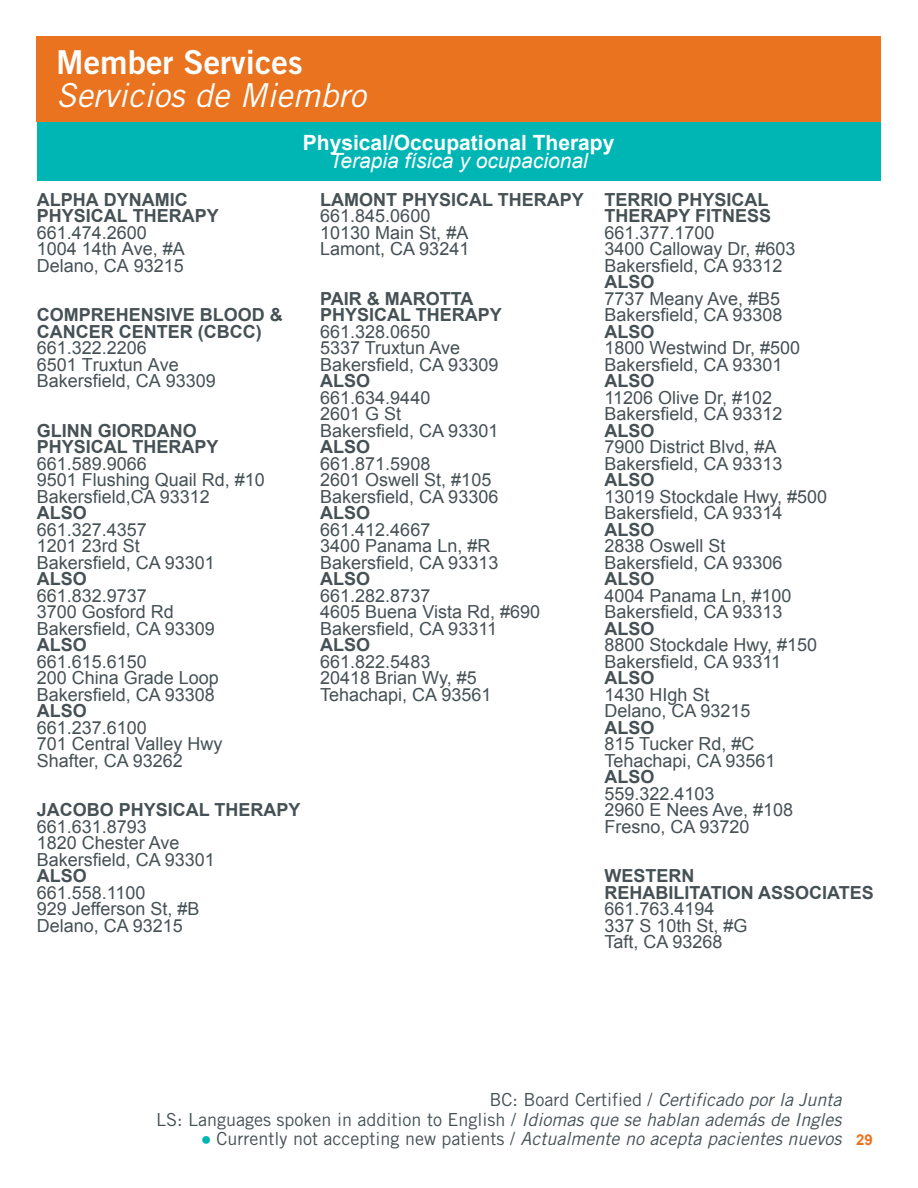
<style>
.page{position:relative;width:918px;height:1188px;background:#fff}
.page>*{position:absolute;margin:0;border:0;box-sizing:border-box;transform-origin:0 0}
.t1{font:italic 33px "Trade Gothic LT Std";color:#fff}
.t2{font:33px "Trade Gothic LT Std Bd 2";color:#fff}
.Body_text{font:700 21px/18px "Arial";color:#fff;text-align:center}
.Body_text-2{font:18px/16.5px "Arial";color:#465155}
.Body_text-3{font:700 18px/16.5px "Arial";color:#465155}
.t3{font:18px/19.5px "Trade Gothic LT Std";color:#465155;text-align:right}
.t4{font:italic 18px "Trade Gothic LT Std";color:#465155}
.Specialists{font:700 18px/16.5px "Arial";color:#465155}
.Specialist_Specialty{font:18px "Arial";color:#465155}
.t5{font:700 15px "Arial";color:#e9731e}
.s1{font-weight:400;font-style:italic}
.s2{font-weight:700}
.s3{font-weight:400}
.s4{font-style:italic}
.s5{font-family:"Arial";font-style:normal;color:#00b6b5}
.s6{font-style:normal}
</style>
<div class="page">
<div style="left:36px;top:36px;width:845px;height:86px;background:#e9731e"></div>
<div style="left:37px;top:122px;width:844px;height:59px;background:#00b6b5"></div>
<p class="t2" style="left:56px;top:42px;width:248px">Member Services</p>
<p class="t1" style="left:56px;top:76px;width:311px">Servicios de Miembro</p>
<p class="Body_text" style="left:303px;top:134px;width:313px">Physical/Occupational Therapy<br><span class="s1">Terapia física y ocupacional</span></p>
<p class="Body_text-3" style="left:37px;top:192px;width:152px">ALPHA DYNAMIC</p>
<p class="Body_text-3" style="left:37px;top:208px;width:184px">PHYSICAL THERAPY</p>
<p class="Body_text-2" style="left:37px;top:224px;width:112px">661.474.2600</p>
<p class="Body_text-2" style="left:37px;top:241px;width:150px">1004 14th Ave, #A</p>
<p class="Body_text-2" style="left:37px;top:257px;width:149px">Delano, CA 93215</p>
<p class="Specialists" style="left:37px;top:307px;width:248px">COMPREHENSIVE BLOOD &amp;<br>CANCER CENTER (CBCC)</p>
<p class="Specialist_Specialty" style="left:37px;top:336px;width:112px">661.322.2206</p>
<p class="Specialist_Specialty" style="left:37px;top:353px;width:144px">6501 Truxtun Ave</p>
<p class="Body_text-2" style="left:37px;top:373px;width:181px">Bakersfield, CA 93309</p>
<p class="Specialists" style="left:37px;top:423px;width:162px">GLINN GIORDANO</p>
<p class="Specialists" style="left:37px;top:439px;width:183px">PHYSICAL THERAPY</p>
<p class="Body_text-2" style="left:37px;top:455px;width:112px">661.589.9066</p>
<p class="Body_text-2" style="left:37px;top:472px;width:230px">9501 Flushing Quail Rd, #10</p>
<p class="Body_text-2" style="left:37px;top:488px;width:175px">Bakersfield,CA 93312</p>
<p class="Body_text-2" style="left:37px;top:505px;width:112px"><span class="s2">ALSO<br></span>661.327.4357</p>
<p class="Body_text-2" style="left:37px;top:538px;width:180px">1201 23rd St<br>Bakersfield, CA 93301</p>
<p class="Body_text-3" style="left:37px;top:571px;width:52px">ALSO</p>
<p class="Body_text-2" style="left:37px;top:587px;width:112px">661.832.9737</p>
<p class="Body_text-2" style="left:37px;top:604px;width:139px">3700 Gosford Rd</p>
<p class="Body_text-2" style="left:37px;top:620px;width:180px">Bakersfield, CA 93309</p>
<p class="Body_text-3" style="left:37px;top:637px;width:52px">ALSO</p>
<p class="Body_text-2" style="left:37px;top:653px;width:112px">661.615.6150</p>
<p class="Body_text-2" style="left:37px;top:670px;width:184px">200 China Grade Loop</p>
<p class="Body_text-2" style="left:37px;top:686px;width:180px">Bakersfield, CA 93308</p>
<p class="Body_text-3" style="left:37px;top:703px;width:52px">ALSO</p>
<p class="Body_text-2" style="left:37px;top:719px;width:112px">661.237.6100</p>
<p class="Body_text-2" style="left:37px;top:736px;width:187px">701 Central Valley Hwy</p>
<p class="Body_text-2" style="left:37px;top:752px;width:148px">Shafter, CA 93262</p>
<p class="Body_text-3" style="left:37px;top:802px;width:265px">JACOBO PHYSICAL THERAPY</p>
<p class="Body_text-2" style="left:37px;top:818px;width:112px">661.631.8793</p>
<p class="Body_text-2" style="left:37px;top:835px;width:144px">1820 Chester Ave</p>
<p class="Body_text-2" style="left:37px;top:851px;width:180px">Bakersfield, CA 93301</p>
<p class="Body_text-3" style="left:37px;top:868px;width:52px">ALSO</p>
<p class="Body_text-2" style="left:37px;top:884px;width:110px">661.558.1100</p>
<p class="Body_text-2" style="left:37px;top:901px;width:164px">929 Jefferson St, #B</p>
<p class="Body_text-2" style="left:37px;top:917px;width:148px">Delano, CA 93215</p>
<p class="Body_text-3" style="left:320px;top:192px;width:265px">LAMONT PHYSICAL THERAPY</p>
<p class="Body_text-2" style="left:320px;top:208px;width:112px">661.845.0600</p>
<p class="Body_text-2" style="left:320px;top:224px;width:150px">10130 Main St, #A</p>
<p class="Body_text-2" style="left:320px;top:241px;width:151px">Lamont, CA 93241</p>
<p class="Body_text-3" style="left:320px;top:291px;width:155px">PAIR &amp; MAROTTA</p>
<p class="Body_text-3" style="left:320px;top:307px;width:183px">PHYSICAL THERAPY</p>
<p class="Body_text-2" style="left:320px;top:323px;width:112px">661.328.0650</p>
<p class="Body_text-2" style="left:320px;top:340px;width:141px">5337 Truxtun Ave</p>
<p class="Body_text-2" style="left:320px;top:356px;width:180px">Bakersfield, CA 93309</p>
<p class="Body_text-3" style="left:320px;top:373px;width:52px">ALSO</p>
<p class="Body_text-2" style="left:320px;top:389px;width:112px">661.634.9440</p>
<p class="Body_text-2" style="left:320px;top:406px;width:83px">2601 G St</p>
<p class="Body_text-2" style="left:320px;top:422px;width:180px">Bakersfield, CA 93301</p>
<p class="Body_text-3" style="left:320px;top:439px;width:52px">ALSO</p>
<p class="Body_text-2" style="left:320px;top:455px;width:112px">661.871.5908</p>
<p class="Body_text-2" style="left:320px;top:472px;width:173px">2601 Oswell St, #105</p>
<p class="Body_text-2" style="left:320px;top:488px;width:180px">Bakersfield, CA 93306</p>
<p class="Body_text-3" style="left:320px;top:505px;width:52px">ALSO</p>
<p class="Body_text-2" style="left:320px;top:521px;width:112px">661.412.4667</p>
<p class="Body_text-2" style="left:320px;top:538px;width:172px">3400 Panama Ln, #R</p>
<p class="Body_text-2" style="left:320px;top:554px;width:180px">Bakersfield, CA 93313</p>
<p class="Body_text-3" style="left:320px;top:571px;width:52px">ALSO</p>
<p class="Body_text-2" style="left:320px;top:587px;width:112px">661.282.8737</p>
<p class="Body_text-2" style="left:320px;top:604px;width:221px">4605 Buena Vista Rd, #690</p>
<p class="Body_text-2" style="left:320px;top:620px;width:178px">Bakersfield, CA 93311</p>
<p class="Body_text-3" style="left:320px;top:637px;width:52px">ALSO</p>
<p class="Body_text-2" style="left:320px;top:653px;width:112px">661.822.5483</p>
<p class="Body_text-2" style="left:320px;top:670px;width:158px">20418 Brian Wy, #5</p>
<p class="Body_text-2" style="left:320px;top:686px;width:173px">Tehachapi, CA 93561</p>
<p class="Body_text-3" style="left:605px;top:192px;width:166px">TERRIO PHYSICAL</p>
<p class="Body_text-3" style="left:605px;top:208px;width:168px">THERAPY FITNESS</p>
<p class="Body_text-2" style="left:605px;top:224px;width:112px">661.377.1700</p>
<p class="Body_text-2" style="left:605px;top:241px;width:193px">3400 Calloway Dr, #603</p>
<p class="Body_text-2" style="left:605px;top:257px;width:180px">Bakersfield, CA 93312</p>
<p class="Body_text-3" style="left:605px;top:274px;width:52px">ALSO</p>
<p class="Body_text-2" style="left:605px;top:290px;width:177px">7737 Meany Ave, #B5</p>
<p class="Body_text-2" style="left:605px;top:307px;width:180px">Bakersfield, CA 93308</p>
<p class="Body_text-3" style="left:605px;top:324px;width:52px">ALSO</p>
<p class="Body_text-2" style="left:605px;top:340px;width:197px">1800 Westwind Dr, #500</p>
<p class="Body_text-2" style="left:605px;top:356px;width:180px">Bakersfield, CA 93301</p>
<p class="Body_text-3" style="left:605px;top:373px;width:52px">ALSO</p>
<p class="Body_text-2" style="left:605px;top:389px;width:169px">11206 Olive Dr, #102</p>
<p class="Body_text-2" style="left:605px;top:406px;width:180px">Bakersfield, CA 93312</p>
<p class="Body_text-3" style="left:605px;top:423px;width:52px">ALSO</p>
<p class="Body_text-2" style="left:605px;top:439px;width:174px">7900 District Blvd, #A</p>
<p class="Body_text-2" style="left:605px;top:455px;width:180px">Bakersfield, CA 93313</p>
<p class="Body_text-3" style="left:605px;top:472px;width:52px">ALSO</p>
<p class="Body_text-2" style="left:605px;top:488px;width:224px">13019 Stockdale Hwy, #500</p>
<p class="Body_text-2" style="left:605px;top:505px;width:180px">Bakersfield, CA 93314</p>
<p class="Body_text-3" style="left:605px;top:522px;width:52px">ALSO</p>
<p class="Body_text-2" style="left:605px;top:538px;width:123px">2838 Oswell St</p>
<p class="Body_text-2" style="left:605px;top:554px;width:180px">Bakersfield, CA 93306</p>
<p class="Body_text-3" style="left:605px;top:571px;width:52px">ALSO</p>
<p class="Body_text-2" style="left:605px;top:587px;width:189px">4004 Panama Ln, #100</p>
<p class="Body_text-2" style="left:605px;top:604px;width:180px">Bakersfield, CA 93313</p>
<p class="Body_text-3" style="left:605px;top:621px;width:52px">ALSO</p>
<p class="Body_text-2" style="left:605px;top:637px;width:214px">8800 Stockdale Hwy, #150</p>
<p class="Body_text-2" style="left:605px;top:653px;width:178px">Bakersfield, CA 93311</p>
<p class="Body_text-3" style="left:605px;top:670px;width:52px">ALSO</p>
<p class="Body_text-2" style="left:605px;top:686px;width:107px">1430 HIgh St</p>
<p class="Body_text-2" style="left:605px;top:703px;width:148px">Delano, CA 93215</p>
<p class="Body_text-3" style="left:605px;top:720px;width:52px">ALSO</p>
<p class="Body_text-2" style="left:605px;top:736px;width:152px">815 Tucker Rd, #C</p>
<p class="Body_text-2" style="left:605px;top:752px;width:173px">Tehachapi, CA 93561</p>
<p class="Body_text-3" style="left:605px;top:769px;width:52px">ALSO</p>
<p class="Body_text-2" style="left:605px;top:785px;width:112px">559.322.4103</p>
<p class="Body_text-2" style="left:605px;top:802px;width:190px">2960 E Nees Ave, #108</p>
<p class="Body_text-2" style="left:605px;top:818px;width:147px">Fresno, CA 93720</p>
<p class="Body_text-3" style="left:605px;top:868px;width:91px">WESTERN</p>
<p class="Body_text-3" style="left:605px;top:885px;width:271px">REHABILITATION ASSOCIATES<br><span class="s3">661.763.4194</span></p>
<p class="Body_text-2" style="left:605px;top:917px;width:145px">337 S 10th St, #G</p>
<p class="Body_text-2" style="left:605px;top:934px;width:120px">Taft, CA 93268</p>
<p class="t3" style="left:156px;top:1090px;width:687px">BC: Board Certified / <span class="s4">Certificado por la Junta<br></span>LS: Languages spoken in addition to English / <span class="s4">Idiomas que se hablan además de Ingles</span></p>
<p class="t4" style="left:201px;top:1128px;width:642px"><span class="s5">●</span> <span class="s6">Currently not accepting new patients /</span> Actualmente no acepta pacientes nuevos</p>
<p class="t5" style="left:856px;top:1130px;width:18px">29</p>
</div>
